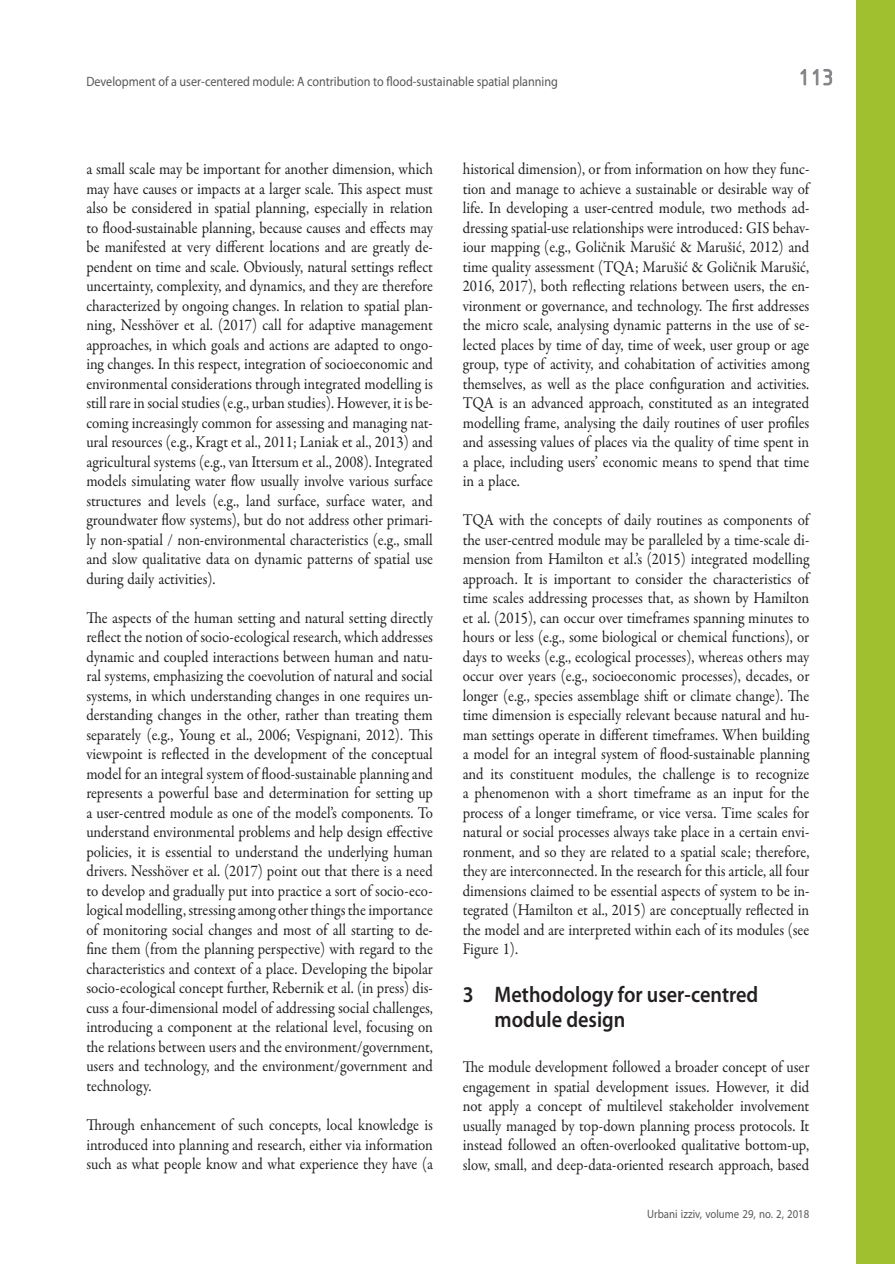
<style>
.page{position:relative;width:895px;height:1264px;background:#fff}
.page>*{position:absolute;margin:0;border:0;box-sizing:border-box;transform-origin:0 0}
.t1{font:24px "ISOCTEUR";color:#808285}
.t2{font:600 22.5px/25.5px "Myriad Pro";color:#231f20;scale:.9 1}
.t3{font:16.5px/19.5px "Garamond Premr Pro";letter-spacing:-.005em;color:#231f20;text-align:justify;scale:.9 1}
.t4{font:13.5px "Myriad Pro";color:#57585a;scale:.9 1}
.t5{font:12px "Myriad Pro";color:#57585a;scale:.9 1}
</style>
<div class="page">
<svg style="left:800px;top:69px;width:6px;height:17px"></svg>
<svg style="left:812px;top:69px;width:20px;height:17px"></svg>
<div style="left:856px;top:0;width:39px;height:1264px;background:#a1c030"></div>
<p class="t4" style="left:86px;top:74px;width:525px">Development of a user-centered module: A contribution to flood-sustainable spatial planning</p>
<h1 class="t1" style="left:795px;top:62px;width:43px">113</h1>
<p class="t3" style="left:86px;top:160px;width:387px">a small scale may be important for another dimension, which may have causes or impacts at a larger scale. This aspect must also be considered in spatial planning, especially in relation to flood-sustainable planning, because causes and effects may be manifested at very different locations and are greatly de&shy;pendent on time and scale. Obviously, natural settings reflect uncertainty, complexity, and dynamics, and they are therefore characterized by ongoing changes. In relation to spatial plan&shy;ning, Nesshöver et al. (2017) call for adaptive management approaches, in which goals and actions are adapted to ongo&shy;ing changes. In this respect, integration of socioeconomic and environmental considerations through integrated modelling is still rare in social studies (e.g., urban studies). However, it is be&shy;coming increasingly common for assessing and managing nat&shy;ural resources (e.g., Kragt et al., 2011; Laniak et al., 2013) and agricultural systems (e.g., van Ittersum et al., 2008). Integrated models simulating water flow usually involve various surface structures and levels (e.g., land surface, surface water, and groundwater flow systems), but do not address other primari&shy;ly non-spatial / non-environmental characteristics (e.g., small and slow qualitative data on dynamic patterns of spatial use during daily activities).</p>
<p class="t3" style="left:86px;top:608px;width:387px">The aspects of the human setting and natural setting directly reflect the notion of socio-ecological research, which addresses dynamic and coupled interactions between human and natu&shy;ral systems, emphasizing the coevolution of natural and social systems, in which understanding changes in one requires un&shy;derstanding changes in the other, rather than treating them separately (e.g., Young et al., 2006; Vespignani, 2012). This viewpoint is reflected in the development of the conceptual model for an integral system of flood-sustainable planning and represents a powerful base and determination for setting up a user-centred module as one of the model’s components. To understand environmental problems and help design effective policies, it is essential to understand the underlying human drivers. Nesshöver et al. (2017) point out that there is a need to develop and gradually put into practice a sort of socio-eco&shy;logical modelling, stressing among other things the importance of monitoring social changes and most of all starting to de&shy;fine them (from the planning perspective) with regard to the characteristics and context of a place. Developing the bipolar socio-ecological concept further, Rebernik et al. (in press) dis&shy;cuss a four-dimensional model of addressing social challenges, introducing a component at the relational level, focusing on the relations between users and the environment/government, users and technology, and the environment/government and technology.</p>
<p class="t3" style="left:86px;top:1115px;width:387px">Through enhancement of such concepts, local knowledge is introduced into planning and research, either via information such as what people know and what experience they have (a</p>
<p class="t3" style="left:463px;top:160px;width:387px">historical dimension), or from information on how they func&shy;tion and manage to achieve a sustainable or desirable way of life. In developing a user-centred module, two methods ad&shy;dressing spatial-use relationships were introduced: GIS behav&shy;iour mapping (e.g., Goličnik Marušić &amp; Marušić, 2012) and time quality assessment (TQA; Marušić &amp; Goličnik Marušić, 2016, 2017), both reflecting relations between users, the en&shy;vironment or governance, and technology. The first addresses the micro scale, analysing dynamic patterns in the use of se&shy;lected places by time of day, time of week, user group or age group, type of activity, and cohabitation of activities among themselves, as well as the place configuration and activities.<br>TQA is an advanced approach, constituted as an integrated modelling frame, analysing the daily routines of user profiles and assessing values of places via the quality of time spent in a place, including users’ economic means to spend that time in a place.</p>
<p class="t3" style="left:463px;top:511px;width:387px">TQA with the concepts of daily routines as components of the user-centred module may be paralleled by a time-scale di&shy;mension from Hamilton et al.’s (2015) integrated modelling approach. It is important to consider the characteristics of time scales addressing processes that, as shown by Hamilton et al. (2015), can occur over timeframes spanning minutes to hours or less (e.g., some biological or chemical functions), or days to weeks (e.g., ecological processes), whereas others may occur over years (e.g., socioeconomic processes), decades, or longer (e.g., species assemblage shift or climate change). The time dimension is especially relevant because natural and hu&shy;man settings operate in different timeframes. When building a model for an integral system of flood-sustainable planning and its constituent modules, the challenge is to recognize a phenomenon with a short timeframe as an input for the process of a longer timeframe, or vice versa. Time scales for natural or social processes always take place in a certain envi&shy;ronment, and so they are related to a spatial scale; therefore, they are interconnected. In the research for this article, all four dimensions claimed to be essential aspects of system to be in&shy;tegrated (Hamilton et al., 2015) are conceptually reflected in the model and are interpreted within each of its modules (see Figure 1).</p>
<h2 class="t2" style="left:495px;top:980px;width:294px;text-indent:-32px">3 Methodology for user-centred module design</h2>
<p class="t3" style="left:463px;top:1057px;width:387px">The module development followed a broader concept of user engagement in spatial development issues. However, it did not apply a concept of multilevel stakeholder involvement usually managed by top-down planning process protocols. It instead followed an often-overlooked qualitative bottom-up, slow, small, and deep-data-oriented research approach, based</p>
<p class="t5" style="left:647px;top:1207px;width:182px">Urbani izziv, volume 29, no. 2, 2018</p>
</div>
